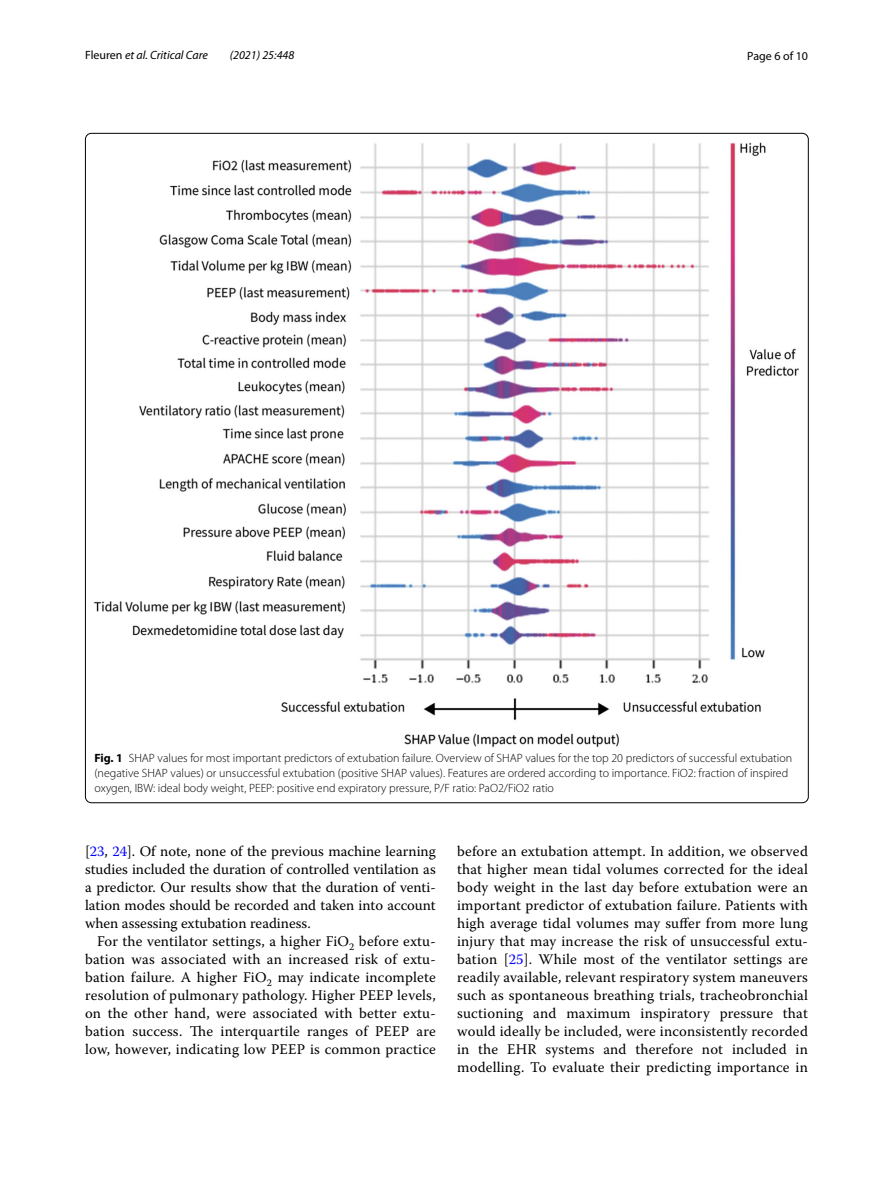
<style>
.page{position:relative;width:893px;height:1187px;background:#fff}
.page>*{position:absolute;margin:0;border:0;box-sizing:border-box;transform-origin:0 0}
.t1{font:14.7px/18px "Warnock Pro";letter-spacing:.015em;color:#000;text-align:justify}
.t2{font:300 12px/15px "Myriad Pro";color:#000}
.t3{font:italic 12px "Myriad Pro";color:#000}
.t4{font:12px "Myriad Pro";color:#000}
.s1{font-style:normal}
.s2{font-weight:700}
.s3{color:#00f}
</style>
<div class="page">
<img style="left:94px;top:142px;width:705px;height:605px">
<p class="t3" style="left:85px;top:48px;width:124px"><span class="s1">Fleuren</span> et al. Critical Care</p>
<p class="t3" style="left:230px;top:48px;width:66px">(2021) 25:448</p>
<p class="t4" style="left:747px;top:48px;width:62px">Page 6 of 10</p>
<p class="t2" style="left:94px;top:751px;width:699px"><span class="s2">Fig. 1</span> SHAP values for most important predictors of extubation failure. Overview of SHAP values for the top 20 predictors of successful extubation (negative SHAP values) or unsuccessful extubation (positive SHAP values). Features are ordered according to importance. FiO2: fraction of inspired oxygen, IBW: ideal body weight, PEEP: positive end expiratory pressure, P/F ratio: PaO2/FiO2 ratio</p>
<p class="t1" style="left:85px;top:841px;width:352px">[<span class="s3">23</span>, <span class="s3">24</span>]. Of note, none of the previous machine learning studies included the duration of controlled ventilation as a predictor. Our results show that the duration of venti&shy;lation modes should be recorded and taken into account when assessing extubation readiness.</p>
<p class="t1" style="left:85px;top:931px;width:352px;text-indent:12px">For the ventilator settings, a higher FiO<sub>2</sub> before extu&shy;bation was associated with an increased risk of extu&shy;bation failure. A higher FiO<sub>2</sub> may indicate incomplete resolution of pulmonary pathology. Higher PEEP levels, on the other hand, were associated with better extu&shy;bation success. The interquartile ranges of PEEP are low, however, indicating low PEEP is common practice</p>
<p class="t1" style="left:457px;top:841px;width:352px">before an extubation attempt. In addition, we observed that higher mean tidal volumes corrected for the ideal body weight in the last day before extubation were an important predictor of extubation failure. Patients with high average tidal volumes may suffer from more lung injury that may increase the risk of unsuccessful extu&shy;bation [<span class="s3">25</span>]. While most of the ventilator settings are readily available, relevant respiratory system maneuvers such as spontaneous breathing trials, tracheobronchial suctioning and maximum inspiratory pressure that would ideally be included, were inconsistently recorded in the EHR systems and therefore not included in modelling. To evaluate their predicting importance in</p>
</div>
